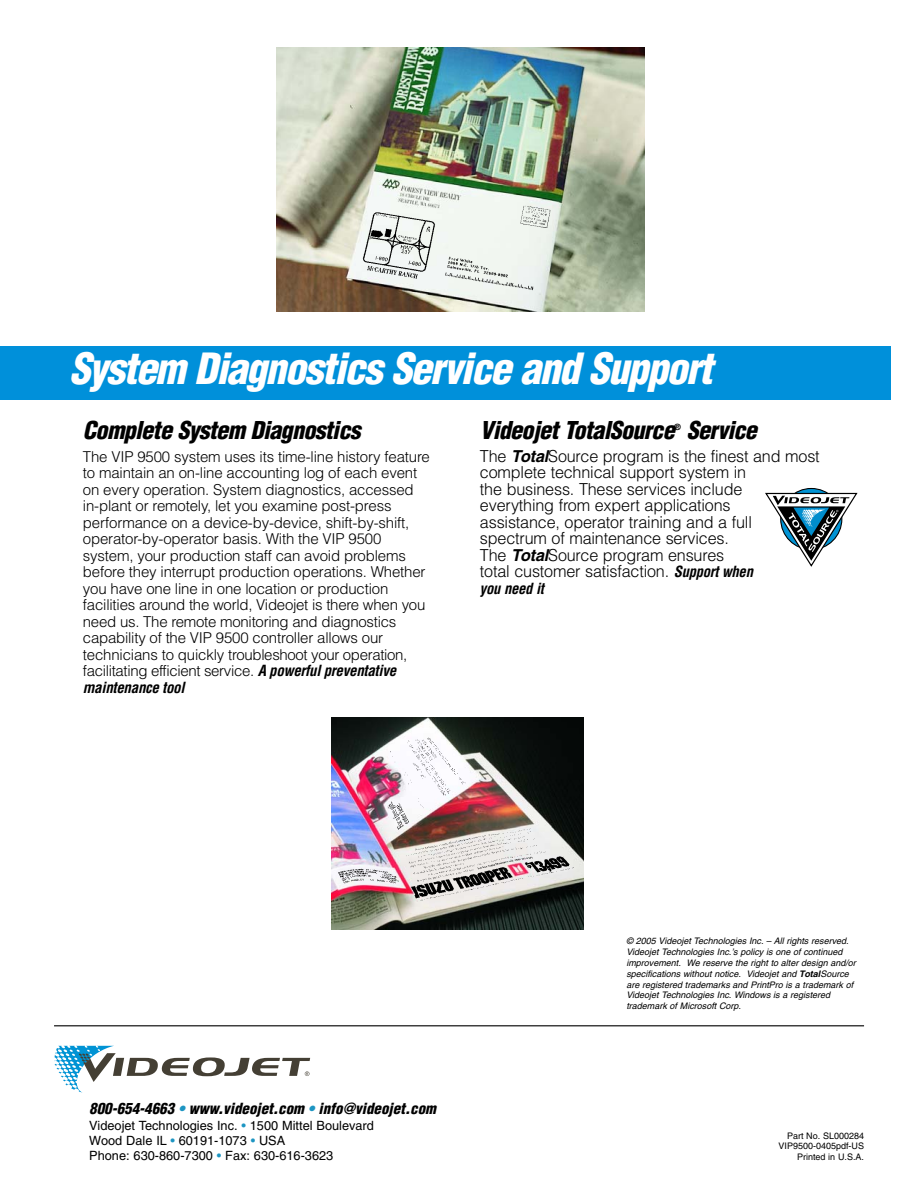
<style>
.page{position:relative;width:918px;height:1188px;background:#fff}
.page>*{position:absolute;margin:0;border:0;box-sizing:border-box;transform-origin:0 0}
.t1{font:italic 900 condensed 42px "Helvetica";color:#fff}
.t2{font:italic 900 condensed 24px "Helvetica";color:#000}
.t3{font:300 16.5px/16.5px "Helvetica";letter-spacing:-.01em;color:#000}
.t4{font:300 15px/16.5px "Helvetica";letter-spacing:-.01em;color:#000}
.t5{font:italic 900 condensed 15px "Helvetica";color:#000}
.t6{font:italic 700 condensed 15px "Helvetica";color:#000}
.t7{font:12.75px/15.3px "Helvetica";color:#000}
.t8{font:italic 9px/10.8px "Helvetica";color:#000}
.t9{font:9px/10.8px "Helvetica";color:#000;text-align:right}
.t10{font:900 condensed 8.25px "Helvetica";color:#000}
.s1{font-weight:700;font-style:italic;font-stretch:condensed}
.s2{font-weight:700;font-style:italic}
.s3{font-weight:700;font-style:italic;font-stretch:condensed;font-size:15px}
.s4{font-weight:700}
.s5{color:#1d95c2}
</style>
<div class="page">
<div style="left:0;top:346px;width:891px;height:54px;background:#0090da"></div>
<svg style="left:780px;top:488px;width:62px;height:62px"></svg>
<svg style="left:765px;top:492px;width:93px;height:75px"></svg>
<img style="left:332px;top:717px;width:252px;height:212px">
<img style="left:276px;top:47px;width:369px;height:265px">
<img style="left:341px;top:190px;width:216px;height:102px">
<hr style="left:54px;top:1025px;width:810px;height:1px;background:#000">
<svg style="left:54px;top:1046px;width:256px;height:47px"></svg>
<h1 class="t1" style="left:69px;top:353px;width:653px">System DiagnosticsService and Support</h1>
<h2 class="t2" style="left:480px;top:421px;width:283px">Videojet TotalSource Service</h2>
<h2 class="t2" style="left:83px;top:421px;width:284px">Complete System Diagnostics</h2>
<p class="t4" style="left:83px;top:450px;width:349px">The VIP 9500 system uses its time-line history feature to maintain an on-line accounting log of each event on every operation. System diagnostics, accessed in-plant or remotely, let you examine post-press performance on a device-by-device, shift-by-shift, operator-by-operator basis. With the VIP 9500 system, your production staff can avoid problems before they interrupt production operations. Whether you have one line in one location or production facilities around the world, Videojet is there when you need us. The remote monitoring and diagnostics capability of the VIP 9500 controller allows our technicians to quickly troubleshoot your operation, facilitating efficient service. <span class="s1">A powerfulpreventative maintenance tool</span></p>
<p class="t10" style="left:674px;top:424px;width:8px">®</p>
<p class="t3" style="left:480px;top:449px;width:341px">The <span class="s2">Total</span>Source program is the finest and most complete technical support system in<br>the business. These services include everything from expert applications<br>assistance, operator training and a full spectrum of maintenance services.<br>The <span class="s2">Total</span>Source program ensures<br>total customer satisfaction. <span class="s3">Supportwhen</span></p>
<p class="t6" style="left:480px;top:583px;width:68px">you need it</p>
<p class="t8" style="left:626px;top:937px;width:233px">© 2005 Videojet Technologies Inc. – All rights reserved.<br>Videojet Technologies Inc.’s policy is one of continued improvement. We reserve the right to alter design and/or specifications without notice. Videojet and <span class="s4">Total</span>Source are registered trademarks and PrintPro is a trademark of Videojet Technologies Inc. Windows is a registered trademark of Microsoft Corp.</p>
<p class="t5" style="left:89px;top:1102px;width:351px">800-654-4663 <span class="s5">•</span> www.videojet.com <span class="s5">•</span> info@videojet.com</p>
<p class="t7" style="left:89px;top:1119px;width:286px">Videojet Technologies Inc. <span class="s5">•</span> 1500 Mittel Boulevard<br>Wood Dale IL <span class="s5">•</span> 60191-1073 <span class="s5">•</span> USA<br>Phone: 630-860-7300 <span class="s5">•</span> Fax: 630-616-3623</p>
<p class="t9" style="left:779px;top:1131px;width:87px">Part No. SL000284<br>VIP9500-0405pdf-US<br>Printed in U.S.A.</p>
</div>
